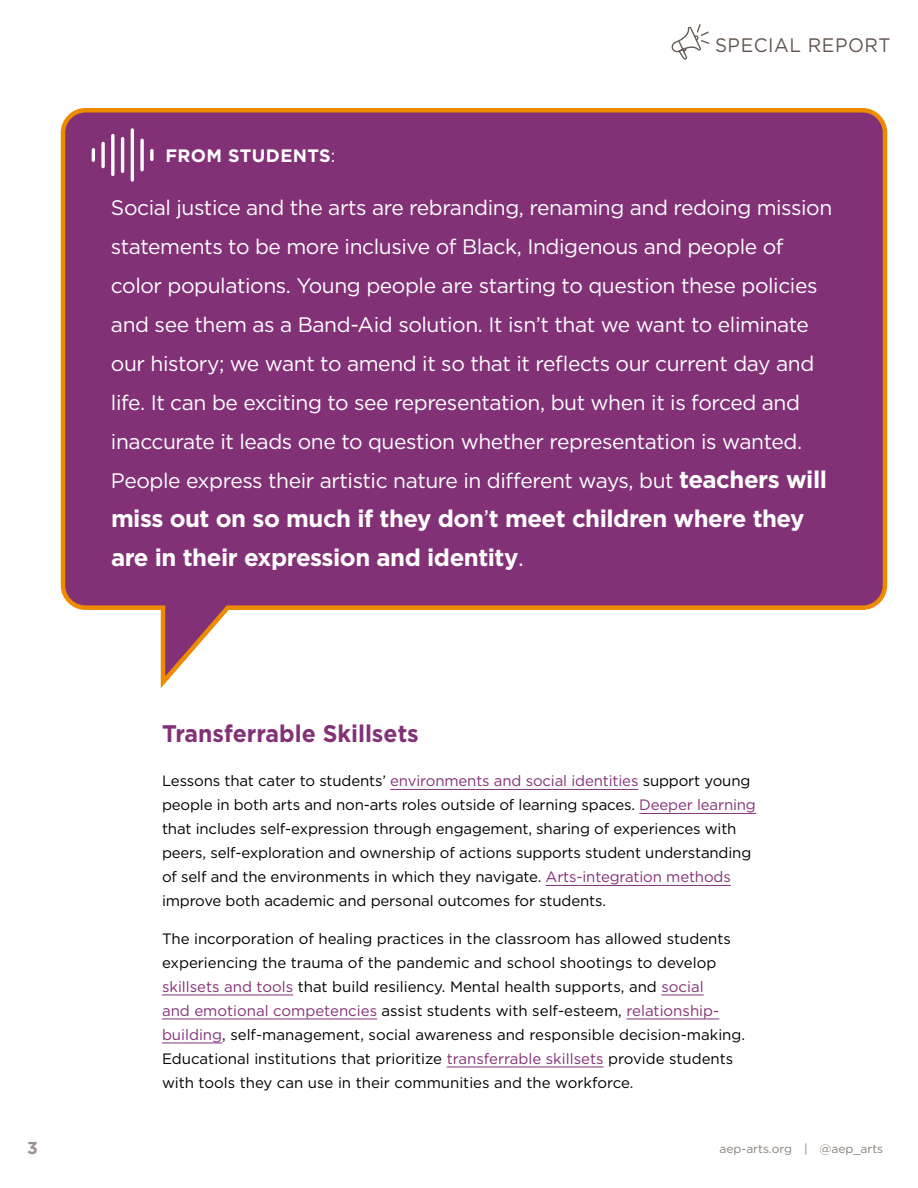
<style>
.page{position:relative;width:918px;height:1188px;background:#fff}
.page>*{position:absolute;margin:0;border:0;box-sizing:border-box;transform-origin:0 0}
.t1{font:700 24px/39px "Gotham";letter-spacing:-.02em;color:#fff}
.t2{font:700 24px "Gotham";color:#833177;scale:.96 1}
.t3{font:21px/39px "Gotham";letter-spacing:-.02em;color:#fff}
.t4{font:19.5px "Gotham";letter-spacing:.03em;color:#63554f;scale:.96 1}
.t5{font:700 18px "Gotham";letter-spacing:.02em;color:#fff}
.t6{font:700 17.25px "Gotham";color:#9a918d}
.t7{font:15px/24px "Gotham";letter-spacing:-.01em;color:#000}
.t8{font:12px "Gotham";color:#8a807b}
.s1{font-weight:400}
.s2{font-weight:700;font-size:24px}
.s3{color:#833177}
</style>
<div class="page">
<svg style="left:671px;top:24px;width:38px;height:36px"></svg>
<hr style="left:390px;top:789px;width:248px;height:1px;background:#833177">
<hr style="left:639px;top:813px;width:117px;height:1px;background:#833177">
<hr style="left:546px;top:885px;width:185px;height:1px;background:#833177">
<hr style="left:162px;top:995px;width:131px;height:1px;background:#833177">
<hr style="left:661px;top:995px;width:43px;height:1px;background:#833177">
<hr style="left:162px;top:1019px;width:215px;height:1px;background:#833177">
<hr style="left:626px;top:1019px;width:93px;height:1px;background:#833177">
<hr style="left:162px;top:1043px;width:60px;height:1px;background:#833177">
<hr style="left:447px;top:1067px;width:157px;height:1px;background:#833177">
<svg style="left:60px;top:108px;width:828px;height:580px;background:#954e85"></svg>
<svg style="left:92px;top:150px;width:3px;height:10px"></svg>
<svg style="left:101px;top:143px;width:4px;height:24px"></svg>
<svg style="left:111px;top:135px;width:4px;height:40px"></svg>
<hr style="left:121px;top:139px;width:3px;height:32px;background:#fff">
<hr style="left:131px;top:130px;width:3px;height:50px;background:#fff">
<svg style="left:140px;top:140px;width:4px;height:30px"></svg>
<svg style="left:150px;top:151px;width:4px;height:8px"></svg>
<h3 class="t4" style="left:715px;top:32px;width:184px">SPECIAL REPORT</h3>
<p class="t5" style="left:165px;top:144px;width:172px">FROM STUDENTS<span class="s1">:</span></p>
<p class="t3" style="left:111px;top:187px;width:723px">Social justice and the arts are rebranding, renaming and redoing mission statements to be more inclusive of Black, Indigenous and people of color populations. Young people are starting to question these policies and see them as a Band-Aid solution. It isn’t that we want to eliminate our history; we want to amend it so that it reflects our current day and life. It can be exciting to see representation, but when it is forced and inaccurate it leads one to question whether representation is wanted.<br>People express their artistic nature in different ways, but <span class="s2">teachers will</span></p>
<h1 class="t1" style="left:111px;top:498px;width:695px">miss out on so much if they don<span class="s1">’</span>t meet children where they are in their expression and identity<span class="s1">.</span></h1>
<h1 class="t2" style="left:162px;top:718px;width:269px">Transferrable Skillsets</h1>
<p class="t7" style="left:162px;top:769px;width:595px">Lessons that cater to students’ <span class="s3">environments and social identities</span> support young people in both arts and non-arts roles outside of learning spaces. <span class="s3">Deeper learning </span>that includes self-expression through engagement, sharing of experiences with peers, self-exploration and ownership of actions supports student understanding of self and the environments in which they navigate. <span class="s3">Arts-integration methods </span>improve both academic and personal outcomes for students.</p>
<p class="t7" style="left:162px;top:926px;width:585px">The incorporation of healing practices in the classroom has allowed students experiencing the trauma of the pandemic and school shootings to develop <span class="s3">skillsets and tools</span> that build resiliency. Mental health supports, and <span class="s3">social<br>and emotional competencies</span> assist students with self-esteem, <span class="s3">relationship&shy;building</span>, self-management, social awareness and responsible decision-making.<br>Educational institutions that prioritize <span class="s3">transferrable skillsets</span> provide students with tools they can use in their communities and the workforce.</p>
<p class="t6" style="left:27px;top:1136px;width:12px">3</p>
<p class="t8" style="left:719px;top:1141px;width:165px">aep-arts.org | @aep_arts</p>
</div>
